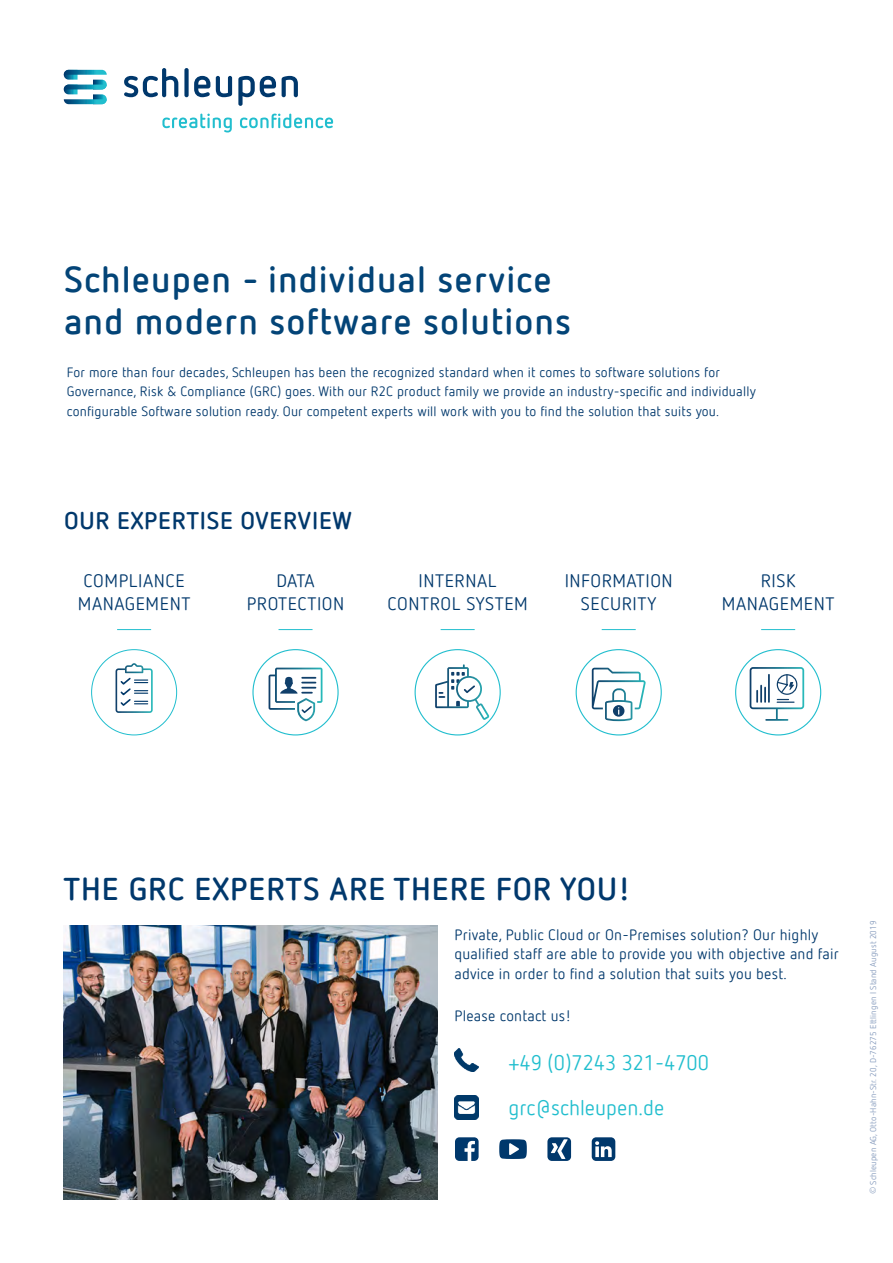
<style>
.page{position:relative;width:893px;height:1263px;background:#fff}
.page>*{position:absolute;margin:0;border:0;box-sizing:border-box;transform-origin:0 0}
.t1{font:700 36px/42px "Netto Offc";letter-spacing:.03em;color:#034477}
.t2{font:700 31.5px "Netto Offc";letter-spacing:.03em;color:#00386c}
.t3{font:700 24px "Netto Offc";letter-spacing:.03em;color:#00386c}
.t4{font:21px "Netto Offc";color:#21bece}
.t5{font:18px/22.5px "Netto Offc";letter-spacing:.03em;color:#00386c;text-align:center}
.t6{font:15px/19.5px "Netto Offc";letter-spacing:.015em;color:#00386c}
.Aufzählung_türkis{font:13.5px/19.5px "Netto Offc";letter-spacing:.015em;color:#00386c}
.t7{font:8.4px "Netto Offc";letter-spacing:.015em;color:#8298bb}
</style>
<div class="page">
<svg style="left:124px;top:68px;width:174px;height:38px"></svg>
<svg style="left:162px;top:114px;width:70px;height:18px"></svg>
<svg style="left:240px;top:114px;width:93px;height:14px"></svg>
<svg style="left:64px;top:70px;width:43px;height:34px"></svg>
<img style="left:63px;top:926px;width:375px;height:273px">
<img style="left:454px;top:1048px;width:24px;height:23px">
<img style="left:454px;top:1096px;width:24px;height:23px">
<hr style="left:279px;top:629px;width:34px;height:1px;background:#21bece">
<svg style="left:269px;top:668px;width:53px;height:53px"></svg>
<hr style="left:602px;top:629px;width:34px;height:1px;background:#21bece">
<svg style="left:592px;top:668px;width:54px;height:53px"></svg>
<hr style="left:441px;top:629px;width:34px;height:1px;background:#21bece">
<svg style="left:435px;top:664px;width:54px;height:56px"></svg>
<hr style="left:761px;top:629px;width:34px;height:1px;background:#21bece">
<svg style="left:750px;top:667px;width:54px;height:54px"></svg>
<hr style="left:117px;top:629px;width:34px;height:1px;background:#21bece">
<svg style="left:116px;top:663px;width:37px;height:50px"></svg>
<svg style="left:455px;top:1137px;width:24px;height:24px"></svg>
<svg style="left:499px;top:1139px;width:28px;height:20px"></svg>
<svg style="left:547px;top:1137px;width:24px;height:24px"></svg>
<svg style="left:592px;top:1137px;width:23px;height:24px"></svg>
<p class="t1" style="left:64px;top:257px;width:508px">Schleupen - individual service and modern software solutions</p>
<p class="Aufzählung_türkis" style="left:67px;top:362px;width:690px">For more than four decades, Schleupen has been the recognized standard when it comes to software solutions for<br>Governance, Risk &amp; Compliance (GRC) goes. With our R2C product family we provide an industry-specific and individually configurable Software solution ready. Our competent experts will work with you to find the solution that suits you.</p>
<p class="t3" style="left:64px;top:505px;width:289px">OUR EXPERTISE OVERVIEW</p>
<p class="t5" style="left:78px;top:569px;width:114px">COMPLIANCE<br>MANAGEMENT</p>
<p class="t5" style="left:276px;top:569px;width:40px">DATA</p>
<p class="t5" style="left:247px;top:592px;width:99px">PROTECTION</p>
<p class="t5" style="left:387px;top:569px;width:142px">INTERNAL<br>CONTROL SYSTEM</p>
<p class="t5" style="left:722px;top:569px;width:114px">RISK<br>MANAGEMENT</p>
<p class="t5" style="left:565px;top:569px;width:110px">INFORMATION<br>SECURITY</p>
<p class="t2" style="left:63px;top:869px;width:569px">THE GRC EXPERTS ARE THERE FOR YOU!</p>
<p class="t6" style="left:454px;top:924px;width:386px">Private, Public Cloud or On-Premises solution? Our highly qualified staff are able to provide you with objective and fair advice in order to find a solution that suits you best.</p>
<p class="t6" style="left:454px;top:1006px;width:118px">Please contact us!</p>
<p class="t4" style="left:508px;top:1050px;width:202px">+49 (0)7243 321-4700</p>
<p class="t4" style="left:508px;top:1095px;width:157px">grc@schleupen.de</p>
<p class="t7" style="left:868px;top:1194px;width:275px;rotate:-90deg">© Schleupen AG, Otto-Hahn-Str. 20, D-76275 Ettlingen I Stand August 2019</p>
</div>
